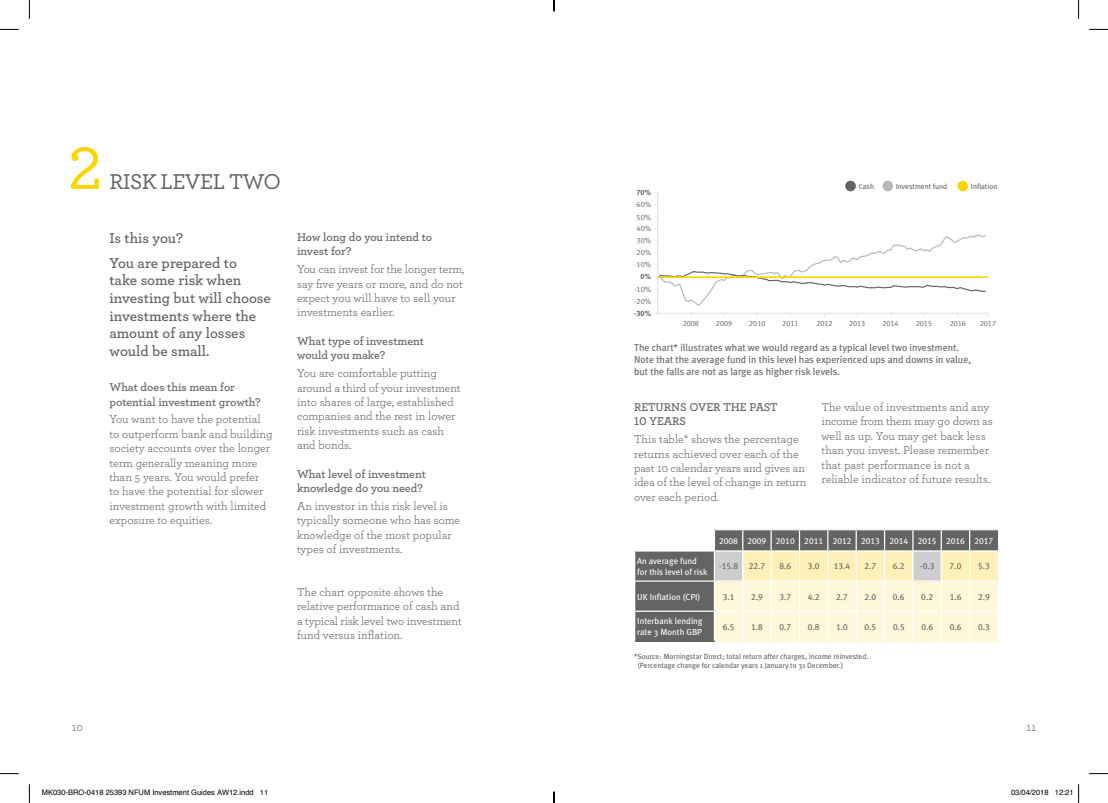
<style>
.page{position:relative;width:1108px;height:803px;background:#fff}
.page>*{position:absolute;margin:0;border:0;box-sizing:border-box;transform-origin:0 0}
.t1{font:500 62.5px "Archer";color:#ffd500}
.t2{font:500 22.5px "Archer";letter-spacing:-.025em;color:#646463}
.t3{font:600 15px/17.5px "Archer";color:#646463}
.t4{font:11.88px/14.4px "Archer";letter-spacing:-.005em;color:#646463}
.t5{font:600 11.88px/14.4px "Archer";color:#646463}
.t6{font:10px/12px "Meta Plus";color:#646463}
.t7{font:8.75px "Meta Plus Book Caps";color:#646463}
.t8{font:8.75px/10.5px "Meta Plus";color:#fff}
.t9{font:8.75px "Meta Plus Book Caps";color:#fff}
.t10{font:7.5px/9px "Meta Plus";color:#646463}
.t11{font:7.5px/12px "Meta Plus Normal Caps";color:#646463;text-align:center}
.t12{font:7.5px "Helvetica";color:#000}
.t13{font:7.5px "Meta Plus Bold Caps";color:#646463}
.s1{font-family:"Meta Plus Bold Caps"}
</style>
<div class="page">
<svg style="left:1078px;top:784px;width:1px;height:19px"></svg>
<svg style="left:1078px;top:0;width:1px;height:19px"></svg>
<svg style="left:29px;top:784px;width:1px;height:19px"></svg>
<svg style="left:29px;top:0;width:1px;height:19px"></svg>
<svg style="left:1089px;top:773px;width:19px;height:1px"></svg>
<svg style="left:0;top:773px;width:19px;height:1px"></svg>
<svg style="left:1089px;top:29px;width:19px;height:1px"></svg>
<svg style="left:0;top:29px;width:19px;height:1px"></svg>
<hr style="left:657px;top:192px;width:1px;height:125px;background:#e3e1e1">
<hr style="left:657px;top:313px;width:331px;height:1px;background:#e3e1e1">
<svg style="left:655px;top:228px;width:332px;height:78px"></svg>
<div style="left:845px;top:181px;width:11px;height:10px;background:#646463;border-radius:50%"></div>
<div style="left:882px;top:181px;width:11px;height:10px;background:#b8b8b8;border-radius:50%"></div>
<div style="left:957px;top:181px;width:11px;height:10px;background:#ffd500;border-radius:50%"></div>
<div style="left:634px;top:551px;width:80px;height:30px;background:#646463"></div>
<div style="left:634px;top:581px;width:80px;height:30px;background:#646463"></div>
<div style="left:634px;top:611px;width:80px;height:30px;background:#646463"></div>
<hr style="left:634px;top:580px;width:80px;height:2px;background:#fff">
<hr style="left:634px;top:610px;width:80px;height:2px;background:#fff">
<svg style="left:634px;top:551px;width:1px;height:90px"></svg>
<svg style="left:714px;top:529px;width:284px;height:112px;background:#e1dac1"></svg>
<p class="t1" style="left:68px;top:123px;width:36px">2</p>
<p class="t2" style="left:109px;top:165px;width:173px">RISK LEVEL TWO</p>
<p class="t3" style="left:109px;top:225px;width:129px;line-height:24.6px">Is this you?<br>You are prepared to</p>
<p class="t3" style="left:109px;top:271px;width:163px">take some risk when investing but will choose investments where the amount of any losses would be small.</p>
<p class="t5" style="left:109px;top:379px;width:153px">What does this mean for potential investment growth?</p>
<p class="t4" style="left:109px;top:412px;width:165px">You want to have the potential to outperform bank and building society accounts over the longer term generally meaning more than 5 years. You would prefer<br>to have the potential for slower investment growth with limited exposure to equities.</p>
<p class="t5" style="left:297px;top:229px;width:137px">How long do you intend to invest for?</p>
<p class="t4" style="left:297px;top:261px;width:169px">You can invest for the longer term, say fve years or more, and do not expect you will have to sell your investments earlier.</p>
<p class="t5" style="left:297px;top:333px;width:129px">What type of investment would you make?</p>
<p class="t4" style="left:297px;top:365px;width:165px">You are comfortable putting around a third of your investment into shares of large, established companies and the rest in lower risk investments such as cash and bonds.</p>
<p class="t5" style="left:297px;top:466px;width:130px">What level of investment knowledge do you need?</p>
<p class="t4" style="left:297px;top:498px;width:165px">An investor in this risk level is typically someone who has some knowledge of the most popular types of investments.</p>
<p class="t4" style="left:297px;top:584px;width:166px">The chart opposite shows the relative performance of cash and a typical risk level two investment fund versus infation.</p>
<p class="t11" style="left:636px;top:187px;width:16px"><span class="s1">70%<br></span>60%<br>50%<br>40%<br>30%<br>20%<br>10%<br><span class="s1">0%</span></p>
<p class="t11" style="left:634px;top:295px;width:18px">-20%</p>
<p class="t11" style="left:634px;top:283px;width:18px">-10%</p>
<p class="t13" style="left:634px;top:309px;width:18px">-30%</p>
<p class="t10" style="left:858px;top:182px;width:17px">Cash</p>
<p class="t10" style="left:896px;top:182px;width:53px">Investment fund</p>
<p class="t10" style="left:971px;top:182px;width:28px">Infation</p>
<p class="t11" style="left:683px;top:317px;width:18px">2008</p>
<p class="t11" style="left:716px;top:317px;width:18px">2009</p>
<p class="t11" style="left:749px;top:317px;width:18px">2010</p>
<p class="t11" style="left:782px;top:317px;width:18px">2011</p>
<p class="t11" style="left:816px;top:317px;width:18px">2012</p>
<p class="t11" style="left:849px;top:317px;width:18px">2013</p>
<p class="t11" style="left:882px;top:317px;width:18px">2014</p>
<p class="t11" style="left:916px;top:317px;width:18px">2015</p>
<p class="t11" style="left:949px;top:317px;width:18px">2016</p>
<p class="t11" style="left:980px;top:317px;width:18px">2017</p>
<p class="t6" style="left:634px;top:341px;width:338px">The chart* illustrates what we would regard as a typical level two investment.<br>Note that the average fund in this level has experienced ups and downs in value, but the falls are not as large as higher risk levels.</p>
<p class="t5" style="left:634px;top:399px;width:145px">RETURNS OVER THE PAST<br>10 YEARS</p>
<p class="t4" style="left:634px;top:432px;width:174px">This table* shows the percentage returns achieved over each of the past 10 calendar years and gives an idea of the level of change in return over each period.</p>
<p class="t4" style="left:821px;top:399px;width:173px">The value of investments and any income from them may go down as well as up. You may get back less than you invest. Please remember that past performance is not a reliable indicator of future results.</p>
<p class="t9" style="left:719px;top:536px;width:275px">2008 2009 2010 2011 2012 2013 2014 2015 2016 2017</p>
<p class="t8" style="left:637px;top:556px;width:72px">An average fund for this level of risk</p>
<p class="t7" style="left:719px;top:561px;width:48px">-15.8 22.7</p>
<p class="t7" style="left:779px;top:561px;width:13px">8.6</p>
<p class="t7" style="left:808px;top:561px;width:13px">3.0</p>
<p class="t7" style="left:834px;top:561px;width:18px">13.4</p>
<p class="t7" style="left:864px;top:561px;width:13px">2.7</p>
<p class="t7" style="left:893px;top:561px;width:13px">6.2</p>
<p class="t7" style="left:920px;top:561px;width:16px">-0.3</p>
<p class="t7" style="left:949px;top:561px;width:13px">7.0</p>
<p class="t7" style="left:978px;top:561px;width:13px">5.3</p>
<p class="t8" style="left:637px;top:591px;width:65px">UK Inflation CPI)</p>
<p class="t7" style="left:723px;top:591px;width:13px">3.1</p>
<p class="t7" style="left:751px;top:591px;width:13px">2.9</p>
<p class="t7" style="left:779px;top:591px;width:13px">3.7</p>
<p class="t7" style="left:808px;top:591px;width:13px">4.2</p>
<p class="t7" style="left:836px;top:591px;width:13px">2.7</p>
<p class="t7" style="left:864px;top:591px;width:13px">2.0</p>
<p class="t7" style="left:893px;top:591px;width:13px">0.6</p>
<p class="t7" style="left:921px;top:591px;width:13px">0.2</p>
<p class="t7" style="left:949px;top:591px;width:13px">1.6</p>
<p class="t7" style="left:978px;top:591px;width:13px">2.9</p>
<p class="t8" style="left:637px;top:616px;width:67px">Interbank lending rate 3 Month GBP</p>
<p class="t7" style="left:723px;top:622px;width:13px">6.5</p>
<p class="t7" style="left:751px;top:622px;width:13px">1.8</p>
<p class="t7" style="left:779px;top:622px;width:13px">0.7</p>
<p class="t7" style="left:808px;top:622px;width:13px">0.8</p>
<p class="t7" style="left:836px;top:622px;width:13px">1.0</p>
<p class="t7" style="left:864px;top:622px;width:13px">0.5</p>
<p class="t7" style="left:893px;top:622px;width:13px">0.5</p>
<p class="t7" style="left:921px;top:622px;width:13px">0.6</p>
<p class="t7" style="left:949px;top:622px;width:13px">0.6</p>
<p class="t7" style="left:978px;top:622px;width:13px">0.3</p>
<p class="t10" style="left:640px;top:652px;width:230px;text-indent:-6px">*Source: Morningstar Direct; total return after charges, income reinvested.<br>Percentage change for calendar years 1 January to 31 December.)</p>
<p class="t4" style="left:72px;top:719px;width:13px">10</p>
<p class="t4" style="left:1026px;top:719px;width:11px">11</p>
<p class="t12" style="left:42px;top:787px;width:228px">MK030-BRO-0418 25393 NFUM Investment Guides AW12.indd 11</p>
<p class="t12" style="left:1011px;top:787px;width:64px">03/04/2018 12:21</p>
</div>
